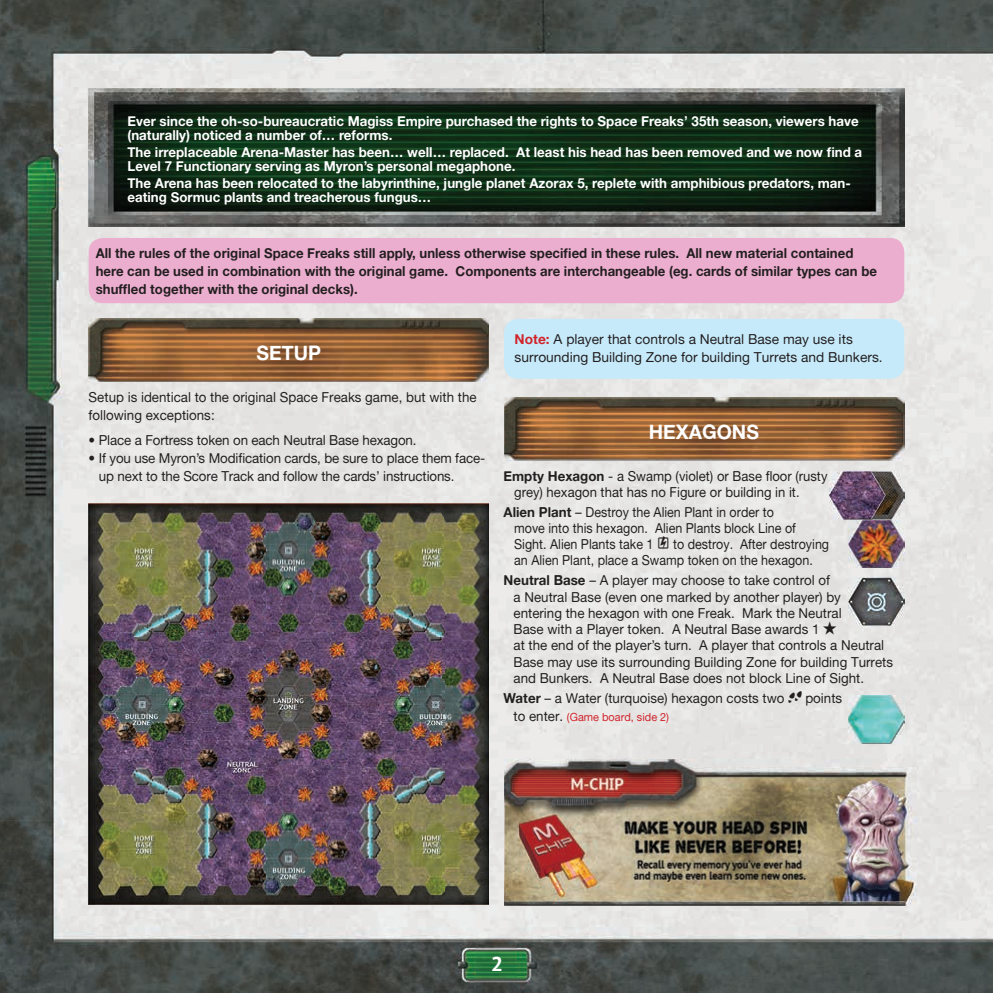
<style>
.page{position:relative;width:993px;height:993px;background:#fff}
.page>*{position:absolute;margin:0;border:0;box-sizing:border-box;transform-origin:0 0}
.t1{font:20px "Alte Haas Grotesk Bold";color:#fff}
.t2{font:700 20px "PT Sans Caption";color:#fff}
.t3{font:13.75px/16.2px "Alte Haas Grotesk";color:#231f20}
.t4{font:13.75px/13.8px "Alte Haas Grotesk Bold";color:#fff}
.t5{font:13.75px/18px "Alte Haas Grotesk Bold";color:#231f20;scale:.96 1}
.t6{font:11.25px "Alte Haas Grotesk";color:#d1232a}
.s1{font-family:"Alte Haas Grotesk Bold";color:#d1232a}
.s2{font-family:"Alte Haas Grotesk Bold"}
.s3{font-size:13.75px;color:#231f20}
</style>
<div class="page">
<img style="left:0;top:0;width:992px;height:129px">
<img style="left:0;top:129px;width:129px;height:863px">
<div style="left:863px;top:129px;width:129px;height:647px;background:#e6e7e6"></div>
<div style="left:129px;top:226px;width:302px;height:277px;background:#e5e4e3"></div>
<div style="left:431px;top:226px;width:302px;height:291px;background:#e5e5e4"></div>
<div style="left:733px;top:226px;width:130px;height:533px;background:#e5e4e3"></div>
<img style="left:475px;top:776px;width:42px;height:216px">
<img style="left:906px;top:776px;width:86px;height:216px">
<img style="left:129px;top:904px;width:346px;height:88px">
<img style="left:517px;top:905px;width:389px;height:87px">
<div style="left:504px;top:319px;width:400px;height:59px;background:#c6eafa;border-radius:14px"></div>
<img style="left:89px;top:319px;width:400px;height:63px">
<img style="left:504px;top:397px;width:400px;height:63px">
<img style="left:848px;top:520px;width:56px;height:47px">
<img style="left:89px;top:89px;width:815px;height:137px">
<div style="left:89px;top:238px;width:815px;height:65px;background:#ecaecf;border-radius:14px"></div>
<img style="left:89px;top:503px;width:400px;height:401px">
<img style="left:829px;top:471px;width:75px;height:48px">
<img style="left:847px;top:695px;width:57px;height:48px">
<img style="left:847px;top:577px;width:57px;height:48px">
<img style="left:504px;top:759px;width:412px;height:146px">
<svg style="left:658px;top:536px;width:10px;height:14px"></svg>
<svg style="left:823px;top:621px;width:13px;height:13px"></svg>
<svg style="left:788px;top:690px;width:13px;height:12px"></svg>
<p class="t4" style="left:127px;top:114px;width:732px">Ever since the oh-so-bureaucratic Magiss Empire purchased the rights to Space Freaks’ 35th season, viewers have (naturally) noticed a number of… reforms.</p>
<p class="t4" style="left:127px;top:145px;width:736px">The irreplaceable Arena-Master has been… well… replaced. At least his head has been removed and we now find a<br>Level 7 Functionary serving as Myron’s personal megaphone.</p>
<p class="t4" style="left:127px;top:176px;width:724px">The Arena has been relocated to the labyrinthine, jungle planet Azorax 5, replete with amphibious predators, man&shy;eating Sormuc plants and treacherous fungus…</p>
<p class="t5" style="left:96px;top:243px;width:815px">All the rules of the original Space Freaks still apply, unless otherwise specified in these rules. All new material contained here can be used in combination with the original game. Components are interchangeable (eg. cards of similar types can be shuffled together with the original decks).</p>
<p class="t3" style="left:514px;top:329px;width:369px;line-height:18px"><span class="s1">Note:</span> A player that controls a Neutral Base may use its surrounding Building Zone for building Turrets and Bunkers.</p>
<h1 class="t1" style="left:256px;top:340px;width:66px">SETUP</h1>
<p class="t3" style="left:89px;top:387px;width:389px;line-height:18px">Setup is identical to the original Space Freaks game, but with the following exceptions:</p>
<p class="t3" style="left:89px;top:431px;width:329px">• Place a Fortress token on each Neutral Base hexagon.</p>
<p class="t3" style="left:99px;top:449px;width:388px;line-height:18px;text-indent:-10px">• If you use Myron’s Modification cards, be sure to place them face&shy;up next to the Score Track and follow the cards’ instructions.</p>
<h1 class="t1" style="left:648px;top:419px;width:111px">HEXAGONS</h1>
<p class="t3" style="left:514px;top:467px;width:315px;text-indent:-11px"><span class="s2">Empty Hexagon</span> - a Swamp (violet) or Base floor (rusty grey) hexagon that has no Figure or building in it.</p>
<p class="t3" style="left:514px;top:503px;width:316px;text-indent:-11px"><span class="s2">Alien Plant</span> – Destroy the Alien Plant in order to<br>move into this hexagon. Alien Plants block Line of Sight. Alien Plants take 1 ▼ to destroy. After destroying an Alien Plant, place a Swamp token on the hexagon.</p>
<p class="t3" style="left:513px;top:572px;width:381px;text-indent:-10px"><span class="s2">Neutral Base</span> – A player may choose to take control of<br>a Neutral Base (even one marked by another player) by<br>entering the hexagon with one Freak. Mark the Neutral<br>Base with a Player token. A Neutral Base awards 1<br>at the end of the player’s turn. A player that controls a Neutral Base may use its surrounding Building Zone for building Turrets and Bunkers. A Neutral Base does not block Line of Sight.</p>
<p class="t3" style="left:503px;top:689px;width:282px"><span class="s2">Water</span> – a Water (turquoise) hexagon costs two</p>
<p class="t3" style="left:805px;top:689px;width:38px">points</p>
<p class="t6" style="left:513px;top:709px;width:157px"><span class="s3">to enter.</span> (Game board, side 2)</p>
<h1 class="t2" style="left:491px;top:950px;width:13px">2</h1>
</div>
